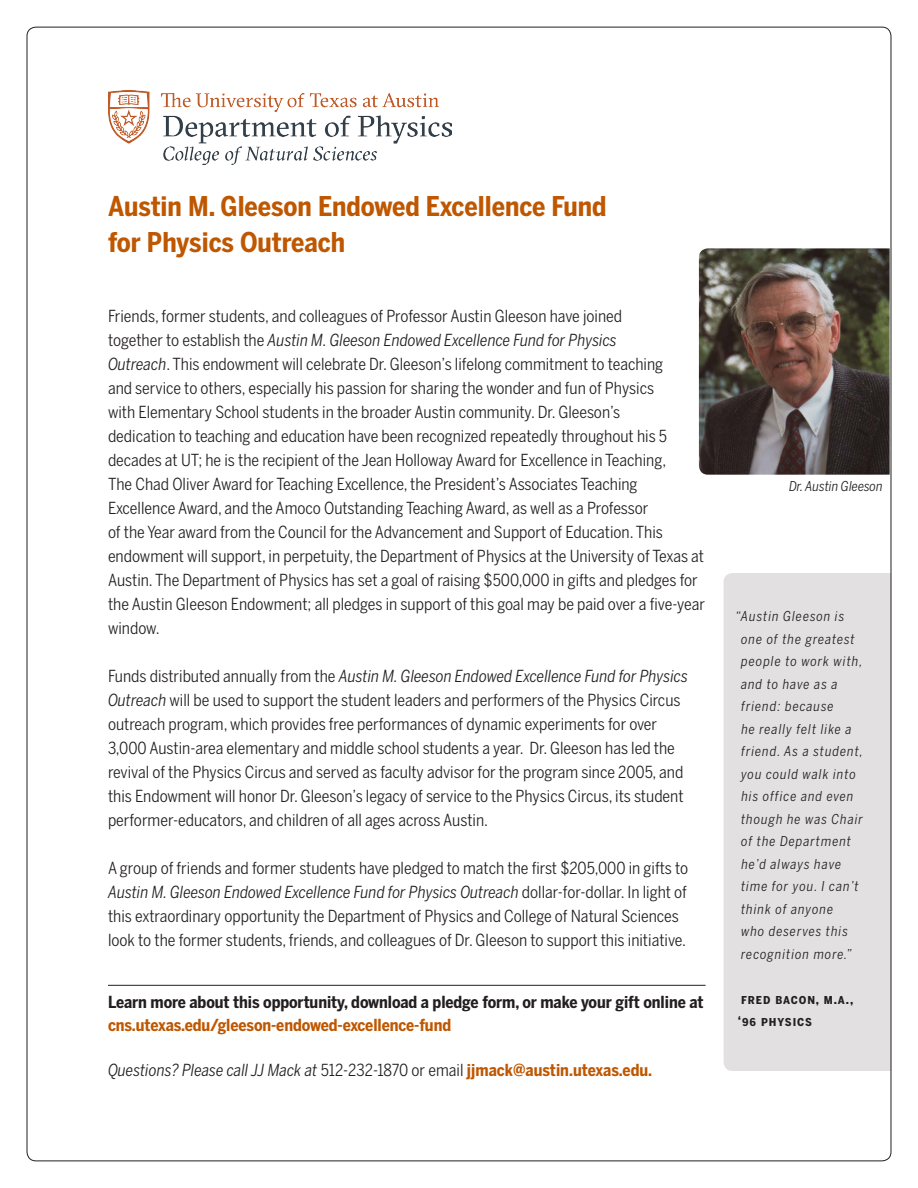
<style>
.page{position:relative;width:918px;height:1188px;background:#fff}
.page>*{position:absolute;margin:0;border:0;box-sizing:border-box;transform-origin:0 0}
.t1{font:700 27px "Benton Sans Cond";color:#bf5700}
.t2{font:16.5px/24px "Benton Sans Cond";color:#231f20}
.t3{font:700 16.5px/22.5px "Benton Sans Cond";letter-spacing:-.005em;color:#231f20}
.t4{font:italic 16.5px "Benton Sans Cond";color:#231f20}
.t5{font:italic 13.5px/22.5px "Benton Sans Cond";letter-spacing:.07em;color:#231f20}
.t6{font:700 13.5px/22.5px "Benton Sans Cond";letter-spacing:.07em;color:#231f20}
.t7{font:italic 13.5px "Benton Sans Cond";color:#231f20}
.s1{font-style:italic}
.s2{color:#bf5700}
.s3{font-style:normal}
.s4{font-weight:700;font-style:normal;color:#bf5700}
</style>
<div class="page">
<hr style="left:108px;top:985px;width:598px;height:1px;background:#231f20">
<div style="left:724px;top:573px;width:165px;height:498px;background:#e2e0e0"></div>
<img style="left:108px;top:90px;width:344px;height:75px">
<img style="left:699px;top:248px;width:190px;height:227px">
<p class="t1" style="left:108px;top:189px;width:500px">Austin M. Gleeson Endowed Excellence Fund</p>
<p class="t1" style="left:108px;top:225px;width:239px">for Physics Outreach</p>
<p class="t2" style="left:108px;top:304px;width:599px">Friends, former students, and colleagues of Professor Austin Gleeson have joined<br>together to establish the <span class="s1">Austin M. Gleeson Endowed Excellence Fund for Physics<br>Outreach</span>. This endowment will celebrate Dr. Gleeson’s lifelong commitment to teaching<br>and service to others, especially his passion for sharing the wonder and fun of Physics<br>with Elementary School students in the broader Austin community. Dr. Gleeson’s<br>dedication to teaching and education have been recognized repeatedly throughout his 5 decades at UT; he is the recipient of the Jean Holloway Award for Excellence in Teaching,<br>The Chad Oliver Award for Teaching Excellence, the President’s Associates Teaching Excellence Award, and the Amoco Outstanding Teaching Award, as well as a Professor<br>of the Year award from the Council for the Advancement and Support of Education. This endowment will support, in perpetuity, the Department of Physics at the University of Texas at Austin. The Department of Physics has set a goal of raising $500,000 in gifts and pledges for the Austin Gleeson Endowment; all pledges in support of this goal may be paid over a five-year window.</p>
<p class="t2" style="left:108px;top:664px;width:581px">Funds distributed annually from the <span class="s1">Austin M. Gleeson Endowed Excellence Fund for Physics Outreach</span> will be used to support the student leaders and performers of the Physics Circus outreach program, which provides free performances of dynamic experiments for over 3,000 Austin-area elementary and middle school students a year. Dr. Gleeson has led the revival of the Physics Circus and served as faculty advisor for the program since 2005, and this Endowment will honor Dr. Gleeson’s legacy of service to the Physics Circus, its student performer-educators, and children of all ages across Austin.</p>
<p class="t2" style="left:108px;top:856px;width:582px">A group of friends and former students have pledged to match the first $205,000 in gifts to <span class="s1">Austin M. Gleeson Endowed Excellence Fund for Physics Outreach</span> dollar-for-dollar. In light of this extraordinary opportunity the Department of Physics and College of Natural Sciences look to the former students, friends, and colleagues of Dr. Gleeson to support this initiative.</p>
<p class="t3" style="left:108px;top:991px;width:597px">Learn more about this opportunity, download a pledge form, or make your gift online at <span class="s2">cns.utexas.edu/gleeson-endowed-excellence-fund</span></p>
<p class="t4" style="left:108px;top:1060px;width:546px">Questions? Please call JJ Mack at <span class="s3">512-232-1870 or email</span> <span class="s4">jjmack@austin.utexas.edu.</span></p>
<p class="t7" style="left:789px;top:478px;width:95px">Dr. Austin Gleeson</p>
<p class="t5" style="left:741px;top:605px;width:124px;text-indent:-6px">“Austin Gleeson is one of the greatest people to work with, and to have as a friend: because<br>he really felt like a friend. As a student, you could walk into his office and even though he was Chair of the Department he’d always have time for you. I can’t think of anyone<br>who deserves this recognition more.”</p>
<p class="t6" style="left:738px;top:987px;width:117px">fred bacon, M.A., ‘96 Physics</p>
</div>
